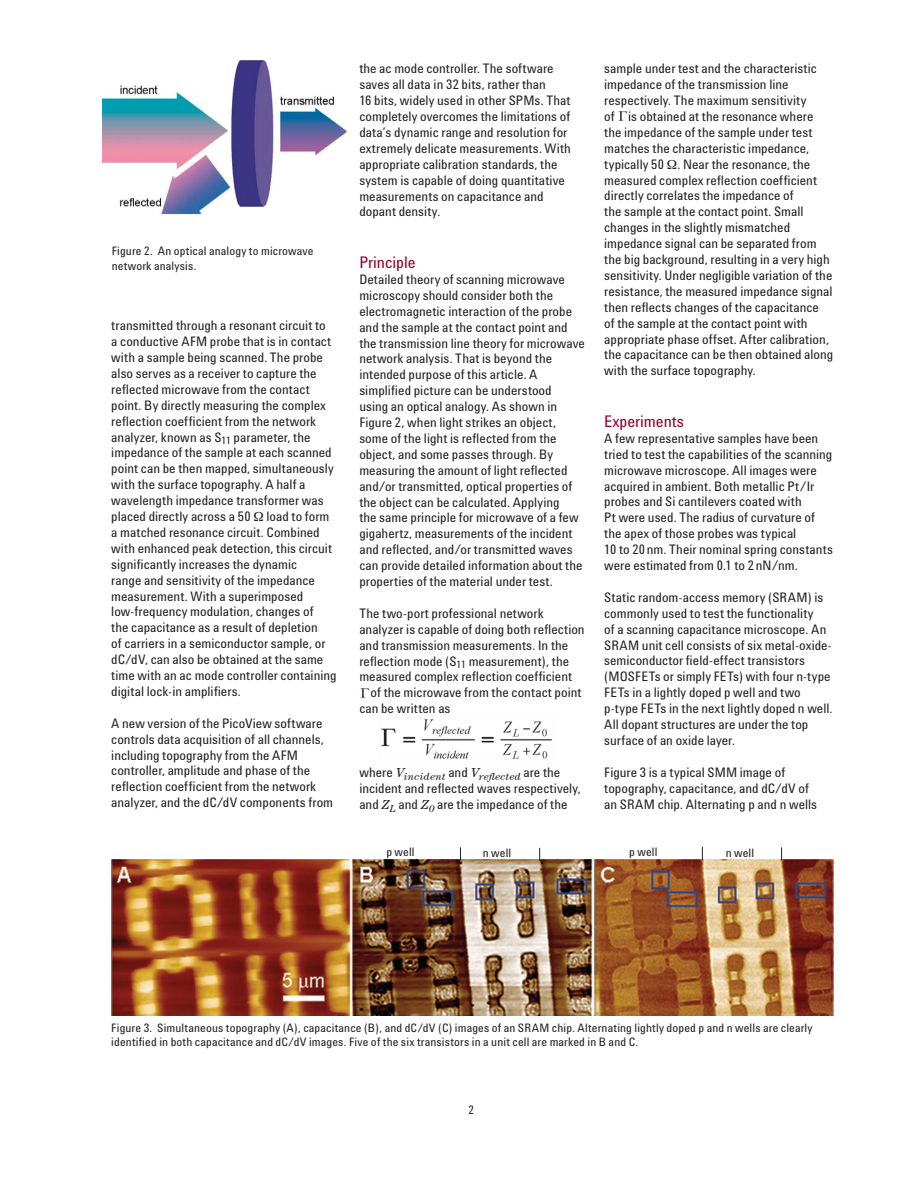
<style>
.page{position:relative;width:918px;height:1188px;background:#fff}
.page>*{position:absolute;margin:0;border:0;box-sizing:border-box;transform-origin:0 0}
.t1{font:16.5px "Agilent Cond";color:#98002e}
.t2{font:13.5px/15.9px "Agilent Cond";letter-spacing:.005em;color:#231f20}
.t3{font:12px/14.4px "Agilent Cond";letter-spacing:.015em;color:#231f20}
.t4{font:italic 10.5px "Agilent Century ITC";letter-spacing:.015em;color:#231f20}
.s1{font-family:"Agilent Century ITC";font-style:italic}
</style>
<div class="page">
<svg style="left:360px;top:688px;width:10px;height:10px"></svg>
<svg style="left:618px;top:111px;width:10px;height:10px"></svg>
<img style="left:103px;top:60px;width:244px;height:154px">
<img style="left:111px;top:859px;width:723px;height:157px">
<svg style="left:460px;top:847px;width:1px;height:13px"></svg>
<svg style="left:539px;top:848px;width:1px;height:13px"></svg>
<svg style="left:702px;top:847px;width:1px;height:13px"></svg>
<svg style="left:781px;top:847px;width:1px;height:13px"></svg>
<img style="left:381px;top:719px;width:172px;height:40px">
<p class="t3" style="left:112px;top:245px;width:203px">Figure 2. An optical analogy to microwave network analysis.</p>
<p class="t2" style="left:111px;top:319px;width:227px">transmitted through a resonant circuit to<br>a conductive AFM probe that is in contact with a sample being scanned. The probe also serves as a receiver to capture the reflected microwave from the contact point. By directly measuring the complex reflection coefficient from the network analyzer, known as S<sub>11</sub> parameter, the impedance of the sample at each scanned point can be then mapped, simultaneously with the surface topography. A half a wavelength impedance transformer was placed directly across a 50 load to form a matched resonance circuit. Combined with enhanced peak detection, this circuit significantly increases the dynamic<br>range and sensitivity of the impedance measurement. With a superimposed low-frequency modulation, changes of<br>the capacitance as a result of depletion<br>of carriers in a semiconductor sample, or dC/dV, can also be obtained at the same time with an ac mode controller containing digital lock-in amplifiers.</p>
<p class="t2" style="left:111px;top:717px;width:223px">A new version of the PicoView software controls data acquisition of all channels, including topography from the AFM controller, amplitude and phase of the reflection coefficient from the network analyzer, and the dC/dV components from</p>
<p class="t2" style="left:359px;top:62px;width:213px">the ac mode controller. The software saves all data in 32 bits, rather than<br>16 bits, widely used in other SPMs. That completely overcomes the limitations of data’s dynamic range and resolution for extremely delicate measurements. With appropriate calibration standards, the system is capable of doing quantitative measurements on capacitance and dopant density.</p>
<p class="t1" style="left:359px;top:256px;width:58px">Principle</p>
<p class="t2" style="left:359px;top:273px;width:227px">Detailed theory of scanning microwave microscopy should consider both the electromagnetic interaction of the probe and the sample at the contact point and the transmission line theory for microwave network analysis. That is beyond the intended purpose of this article. A simplified picture can be understood<br>using an optical analogy. As shown in Figure 2, when light strikes an object, some of the light is reflected from the object, and some passes through. By measuring the amount of light reflected and/or transmitted, optical properties of the object can be calculated. Applying<br>the same principle for microwave of a few gigahertz, measurements of the incident and reflected, and/or transmitted waves can provide detailed information about the properties of the material under test.</p>
<p class="t2" style="left:359px;top:607px;width:186px">The two-port professional network</p>
<p class="t2" style="left:359px;top:623px;width:227px">analyzer is capable of doing both reflection</p>
<p class="t2" style="left:359px;top:638px;width:210px">and transmission measurements. In the</p>
<p class="t2" style="left:359px;top:654px;width:211px">reflection mode (S<sub>11</sub> measurement), the</p>
<p class="t2" style="left:359px;top:670px;width:214px">measured complex reflection coefficient</p>
<p class="t2" style="left:371px;top:686px;width:213px">of the microwave from the contact point</p>
<p class="t2" style="left:359px;top:702px;width:93px">can be written as</p>
<p class="t4" style="left:359px;top:772px;width:202px"><sup>where</sup> <sup>V</sup>incident <sup>and</sup> <sup>V</sup>reflected <sup>are</sup> <sup>the</sup></p>
<p class="t2" style="left:359px;top:782px;width:223px">incident and reflected waves respectively, and <span class="s1">Z</span><sub>L</sub> and <span class="s1">Z</span><sub>0</sub> are the impedance of the</p>
<p class="t2" style="left:604px;top:62px;width:231px">sample under test and the characteristic impedance of the transmission line respectively. The maximum sensitivity<br>of is obtained at the resonance where the impedance of the sample under test matches the characteristic impedance, typically 50 . Near the resonance, the measured complex reflection coefficient directly correlates the impedance of<br>the sample at the contact point. Small changes in the slightly mismatched impedance signal can be separated from the big background, resulting in a very high sensitivity. Under negligible variation of the resistance, the measured impedance signal then reflects changes of the capacitance<br>of the sample at the contact point with appropriate phase offset. After calibration, the capacitance can be then obtained along with the surface topography.</p>
<p class="t1" style="left:604px;top:415px;width:81px">Experiments</p>
<p class="t2" style="left:604px;top:432px;width:230px">A few representative samples have been tried to test the capabilities of the scanning microwave microscope. All images were acquired in ambient. Both metallic Pt/Ir probes and Si cantilevers coated with<br>Pt were used. The radius of curvature of the apex of those probes was typical<br>10 to 20 nm. Their nominal spring constants were estimated from 0.1 to 2 nN/nm.</p>
<p class="t2" style="left:604px;top:591px;width:230px">Static random-access memory (SRAM) is commonly used to test the functionality<br>of a scanning capacitance microscope. An SRAM unit cell consists of six metal-oxide&shy;semiconductor field-effect transistors (MOSFETs or simply FETs) with four n-type FETs in a lightly doped p well and two p-type FETs in the next lightly doped n well.<br>All dopant structures are under the top surface of an oxide layer.</p>
<p class="t2" style="left:604px;top:766px;width:214px">Figure 3 is a typical SMM image of topography, capacitance, and dC/dV of an SRAM chip. Alternating p and n wells</p>
<p class="t3" style="left:386px;top:846px;width:30px">p well</p>
<p class="t3" style="left:483px;top:847px;width:30px">n well</p>
<p class="t3" style="left:629px;top:846px;width:30px">p well</p>
<p class="t3" style="left:726px;top:847px;width:30px">n well</p>
<p class="t3" style="left:111px;top:1022px;width:703px">Figure 3. Simultaneous topography (A), capacitance (B), and dC/dV (C) images of an SRAM chip. Alternating lightly doped p and n wells are clearly identified in both capacitance and dC/dV images. Five of the six transistors in a unit cell are marked in B and C.</p>
<p class="t3" style="left:469px;top:1104px;width:7px">2</p>
</div>
